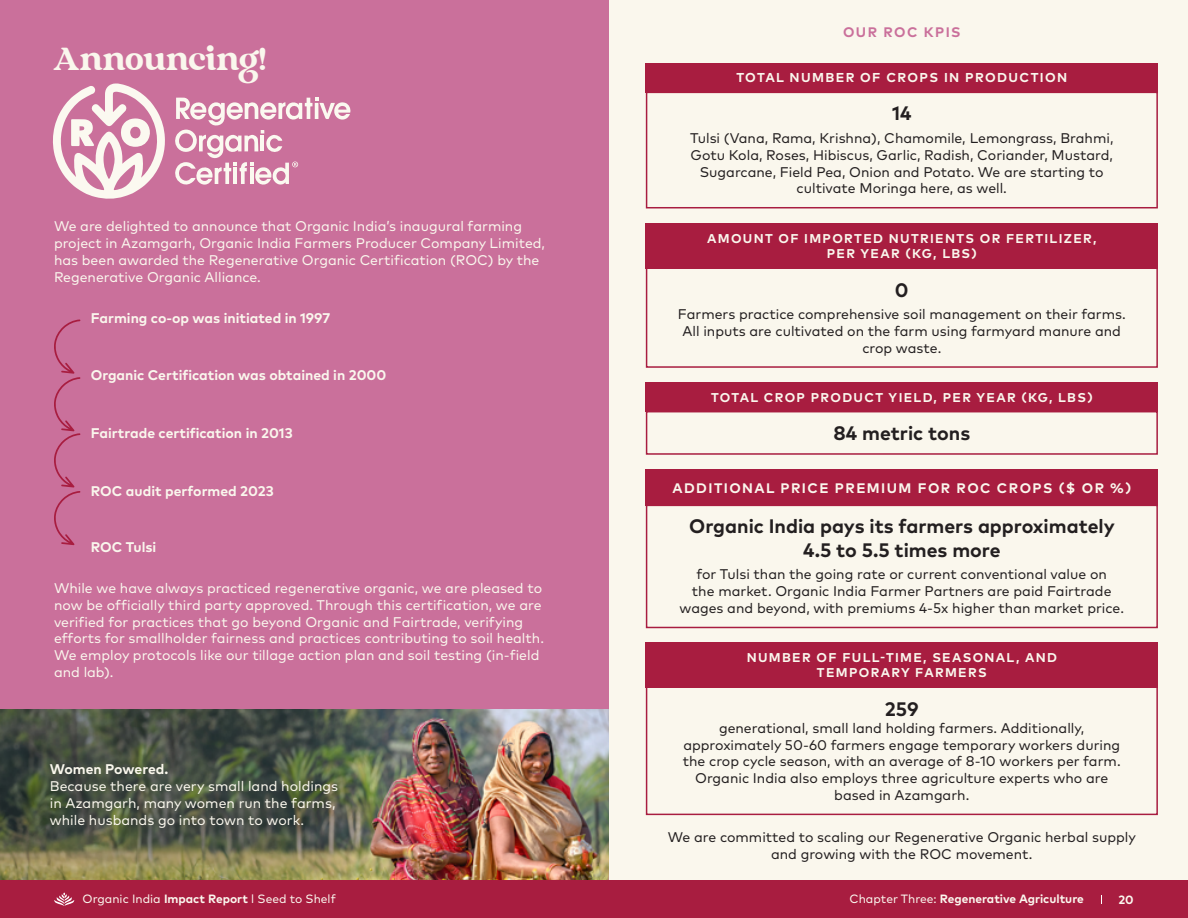
<style>
.page{position:relative;width:1188px;height:918px;background:#faf7ed}
.page>*{position:absolute;margin:0;border:0;box-sizing:border-box;transform-origin:0 0}
.t1{font:31.8px "Vintage";color:#faf7ed}
.t2{font:700 19.5px/23.4px "Mark OT";color:#231f20;text-align:center}
.t3{font:13.95px/16.8px "Mark OT";color:#231f20;text-align:center}
.t4{font:13.95px/16.8px "Mark OT";color:#faf7ed}
.t5{font:700 13.95px "Mark OT";color:#faf7ed}
.t6{font:700 13.8px "Mark OT";letter-spacing:.105em;color:#faf7ed}
.t7{font:700 13.8px "Mark OT";letter-spacing:.105em;color:#ca709b}
.t8{font:700 12.9px "Mark OT";letter-spacing:.105em;color:#faf7ed}
.t9{font:700 12.75px/15.3px "Mark OT";letter-spacing:.105em;color:#faf7ed;text-align:center}
.t10{font:700 12px "Mark OT";color:#fbf8ef}
.t11{font:12px "Mark OT";color:#fbf8ef}
.s1{font-weight:700}
.s2{font-weight:400}
</style>
<div class="page">
<div style="left:0;top:0;width:609px;height:880px;background:#ca709b"></div>
<svg style="left:54px;top:319px;width:26px;height:226px"></svg>
<div style="left:646px;top:92px;width:512px;height:116px;border:2px solid #a81d40"></div>
<div style="left:646px;top:505px;width:512px;height:123px;border:2px solid #a81d40"></div>
<div style="left:646px;top:411px;width:512px;height:44px;border:2px solid #a81d40"></div>
<div style="left:646px;top:63px;width:512px;height:30px;background:#a81d40"></div>
<div style="left:646px;top:469px;width:512px;height:37px;background:#a81d40"></div>
<div style="left:646px;top:382px;width:512px;height:30px;background:#a81d40"></div>
<div style="left:646px;top:250px;width:512px;height:118px;border:2px solid #a81d40"></div>
<div style="left:646px;top:669px;width:512px;height:146px;border:2px solid #a81d40"></div>
<div style="left:646px;top:223px;width:512px;height:45px;background:#a81d40"></div>
<div style="left:646px;top:643px;width:512px;height:45px;background:#a81d40"></div>
<img style="left:0;top:710px;width:609px;height:170px">
<svg style="left:53px;top:83px;width:112px;height:116px"></svg>
<svg style="left:175px;top:98px;width:175px;height:87px"></svg>
<div style="left:0;top:880px;width:1188px;height:38px;background:#a81d40"></div>
<svg style="left:54px;top:893px;width:20px;height:13px"></svg>
<h1 class="t1" style="left:53px;top:40px;width:215px">Announcing!</h1>
<p class="t4" style="left:54px;top:218px;width:493px">We are delighted to announce that Organic India’s inaugural farming project in Azamgarh, Organic India Farmers Producer Company Limited, has been awarded the Regenerative Organic Certification (ROC) by the Regenerative Organic Alliance.</p>
<p class="t5" style="left:91px;top:309px;width:241px">Farming co-op was initiated in 1997</p>
<p class="t5" style="left:91px;top:367px;width:297px">Organic Certification was obtained in 2000</p>
<p class="t5" style="left:91px;top:424px;width:203px">Fairtrade certification in 2013</p>
<p class="t5" style="left:91px;top:482px;width:185px">ROC audit performed 2023</p>
<p class="t5" style="left:91px;top:538px;width:67px">ROC Tulsi</p>
<p class="t4" style="left:54px;top:579px;width:492px">While we have always practiced regenerative organic, we are pleased to now be officially third party approved. Through this certification, we are verified for practices that go beyond Organic and Fairtrade, verifying efforts for smallholder fairness and practices contributing to soil health.<br>We employ protocols like our tillage action plan and soil testing (in-field and lab).</p>
<p class="t5" style="left:50px;top:760px;width:120px">Women Powered.</p>
<p class="t4" style="left:50px;top:778px;width:290px">Because there are very small land holdings in Azamgarh, many women run the farms, while husbands go into town to work.</p>
<p class="t7" style="left:843px;top:23px;width:119px">OUR ROC KPIS</p>
<p class="t8" style="left:736px;top:70px;width:332px">TOTAL NUMBER OF CROPS IN PRODUCTION</p>
<h2 class="t2" style="left:892px;top:101px;width:21px">14</h2>
<p class="t3" style="left:690px;top:129px;width:425px">Tulsi (Vana, Rama, Krishna), Chamomile, Lemongrass, Brahmi, Gotu Kola, Roses, Hibiscus, Garlic, Radish, Coriander, Mustard, Sugarcane, Field Pea, Onion and Potato. We are starting to cultivate Moringa here, as well.</p>
<p class="t9" style="left:707px;top:230px;width:391px">AMOUNT OF IMPORTED NUTRIENTS OR FERTILIZER,<br>PER YEAR (KG, LBS)</p>
<h2 class="t2" style="left:895px;top:277px;width:15px">0</h2>
<p class="t3" style="left:678px;top:305px;width:449px">Farmers practice comprehensive soil management on their farms.<br>All inputs are cultivated on the farm using farmyard manure and crop waste.</p>
<p class="t9" style="left:711px;top:389px;width:383px">TOTAL CROP PRODUCT YIELD, PER YEAR (KG, LBS)</p>
<h2 class="t2" style="left:834px;top:421px;width:138px">84 metric tons</h2>
<p class="t6" style="left:672px;top:479px;width:460px">ADDITIONAL PRICE PREMIUM FOR ROC CROPS ($ OR %)</p>
<h2 class="t2" style="left:689px;top:514px;width:427px">Organic India pays its farmers approximately<br>4.5 to 5.5 times more</h2>
<p class="t3" style="left:679px;top:566px;width:446px">for Tulsi than the going rate or current conventional value on<br>the market. Organic India Farmer Partners are paid Fairtrade wages and beyond, with premiums 4-5x higher than market price.</p>
<p class="t9" style="left:747px;top:650px;width:312px">NUMBER OF FULL-TIME, SEASONAL, AND<br>TEMPORARY FARMERS</p>
<h2 class="t2" style="left:885px;top:697px;width:35px">259</h2>
<p class="t3" style="left:683px;top:719px;width:439px">generational, small land holding farmers. Additionally, approximately 50-60 farmers engage temporary workers during the crop cycle season, with an average of 8-10 workers per farm.<br>Organic India also employs three agriculture experts who are based in Azamgarh.</p>
<p class="t3" style="left:668px;top:829px;width:470px">We are committed to scaling our Regenerative Organic herbal supply and growing with the ROC movement.</p>
<p class="t11" style="left:83px;top:892px;width:255px">Organic India <span class="s1">Impact Report</span> l Seed to Shelf</p>
<p class="t10" style="left:850px;top:891px;width:236px"><span class="s2">Chapter Three:</span> Regenerative Agriculture</p>
<p class="t10" style="left:1119px;top:892px;width:17px">20</p>
</div>
